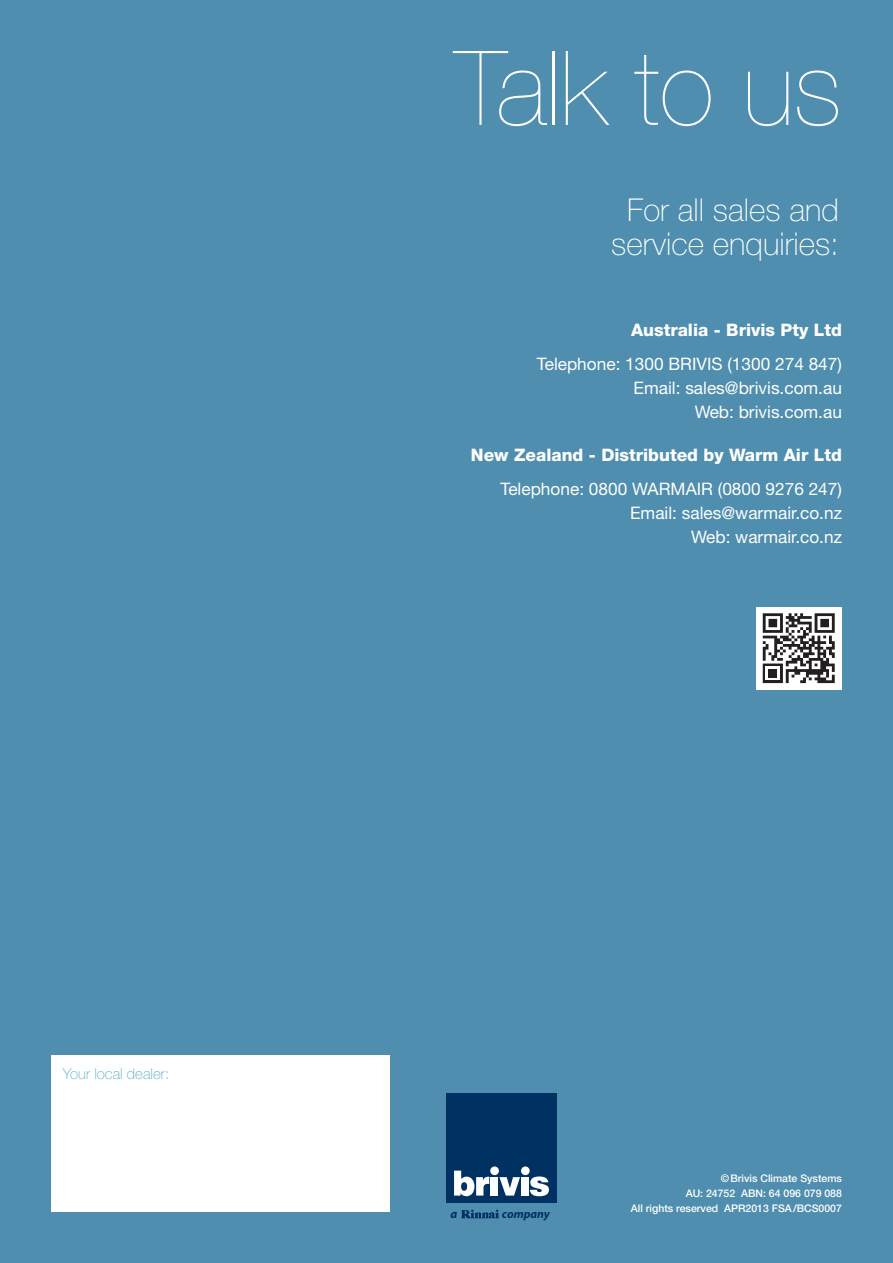
<style>
.page{position:relative;width:893px;height:1263px;background:#4f8eaf}
.page>*{position:absolute;margin:0;border:0;box-sizing:border-box;transform-origin:0 0}
.t1{font:200 103.5px "Helvetica Neue LT Std";color:#fff}
.Callout_out{font:100 31.5px/34.5px "Helvetica Neue";color:#fff;text-align:center}
.Body_para{font:17.25px/24px "Helvetica Neue";color:#fff;text-align:right}
.Body_para-2{font:800 17.25px "Helvetica Neue";color:#fff}
.t2{font:100 15px "Helvetica Neue";color:#55aac8}
.t3{font:italic 700 12.3px "Myriad Pro";color:#003163}
.t4{font:italic 700 12px "Myriad Pro";color:#003163}
.Body_para-3{font:500 10.5px/15px "Helvetica Neue LT Pro";color:#fff;text-align:right}
</style>
<div class="page">
<div style="left:756px;top:607px;width:85px;height:82px;background:#fff"></div>
<svg style="left:762px;top:613px;width:73px;height:71px"></svg>
<svg style="left:763px;top:613px;width:72px;height:70px"></svg>
<div style="left:51px;top:1056px;width:338px;height:156px;background:#fff"></div>
<svg style="left:461px;top:1210px;width:38px;height:8px"></svg>
<div style="left:446px;top:1093px;width:110px;height:109px;background:#003163"></div>
<svg style="left:454px;top:1170px;width:35px;height:26px"></svg>
<div style="left:491px;top:1177px;width:7px;height:18px;background:#fff"></div>
<svg style="left:499px;top:1177px;width:21px;height:18px"></svg>
<div style="left:521px;top:1177px;width:8px;height:18px;background:#fff"></div>
<svg style="left:530px;top:1176px;width:19px;height:20px"></svg>
<div style="left:490px;top:1166px;width:9px;height:9px;background:#fff;border-radius:50%"></div>
<div style="left:521px;top:1166px;width:9px;height:9px;background:#fff;border-radius:50%"></div>
<p class="t2" style="left:63px;top:1065px;width:108px">Your local dealer:</p>
<p class="t1" style="left:455px;top:29px;width:389px">Talk to us</p>
<p class="Callout_out" style="left:611px;top:192px;width:229px">For all sales and service enquiries:</p>
<p class="Body_para-2" style="left:631px;top:320px;width:212px">Australia - Brivis Pty Ltd</p>
<p class="Body_para" style="left:537px;top:351px;width:307px">Telephone: 1300 BRIVIS (1300 274 847)<br>Email: sales@brivis.com.au</p>
<p class="Body_para" style="left:695px;top:399px;width:149px">Web: brivis.com.au</p>
<p class="Body_para-2" style="left:471px;top:445px;width:372px">New Zealand - Distributed by Warm Air Ltd</p>
<p class="Body_para" style="left:500px;top:476px;width:343px">Telephone: 0800 WARMAIR (0800 9276 247)<br>Email: sales@warmair.co.nz<br>Web: warmair.co.nz</p>
<p class="t3" style="left:450px;top:1206px;width:8px">a</p>
<p class="t4" style="left:502px;top:1206px;width:50px">company</p>
<p class="Body_para-3" style="left:631px;top:1170px;width:213px">©Brivis Climate Systems<br>AU: 24752 ABN: 64 096 079 088<br>All rights reserved APR2013 FSA/BCS0007</p>
</div>
